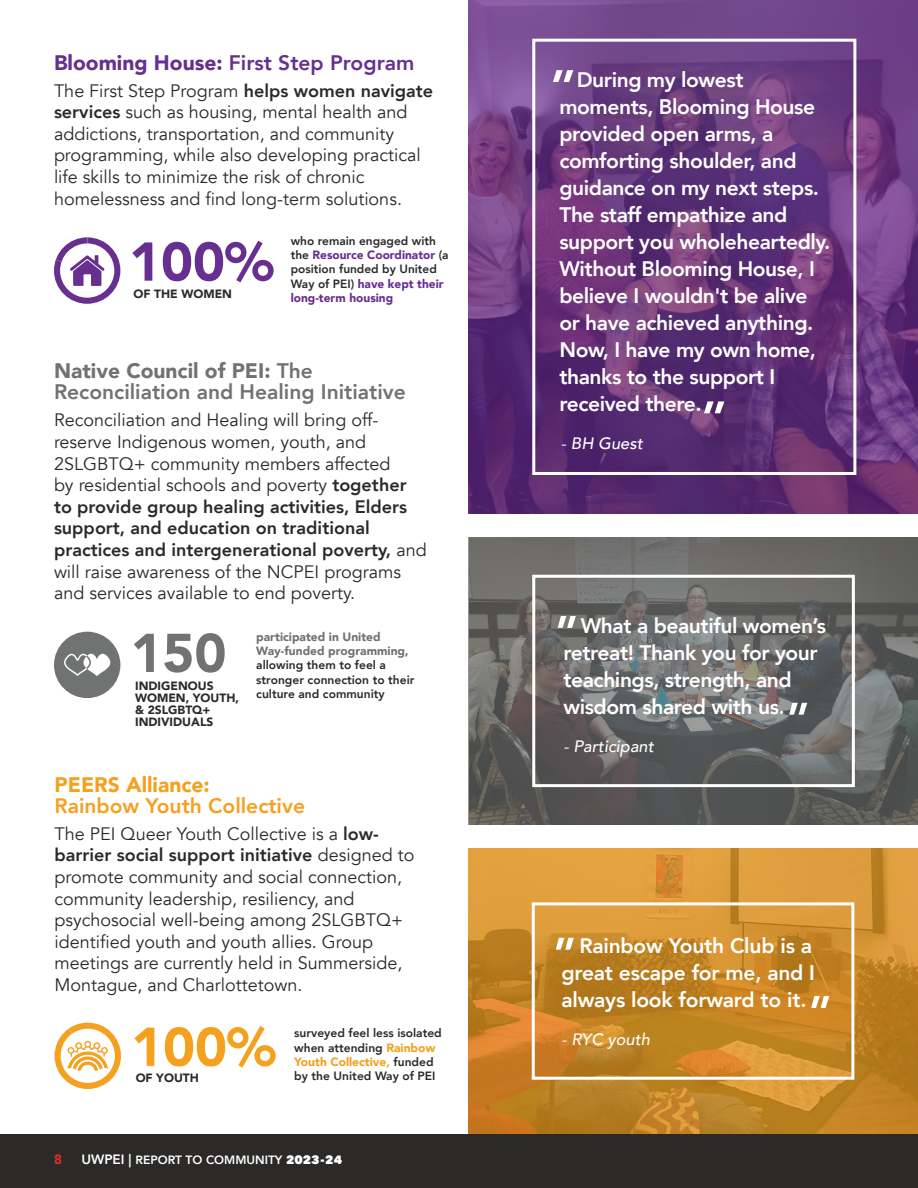
<style>
.page{position:relative;width:918px;height:1188px;background:#fff}
.page>*{position:absolute;margin:0;border:0;box-sizing:border-box;transform-origin:0 0}
.t1{font:900 54px "Avenir";color:#662f90}
.t2{font:900 54px "Avenir";color:#f4a120}
.t3{font:900 54px "Avenir";color:#707372}
.t4{font:800 21px/27px "Avenir";letter-spacing:-.02em;color:#fff}
.t5{font:800 21px/21px "Avenir";color:#707372}
.t6{font:800 21px "Avenir";color:#662f90}
.t7{font:800 21px "Avenir";color:#f4a120}
.t8{font:900 21px "Avenir";color:#f4a120}
.t9{font:18px/21.6px "Avenir";color:#2c2a29}
.t10{font:italic 500 16.5px "Avenir";color:#fff}
.t11{font:900 13.5px "Avenir";color:#d92d27}
.t12{font:800 12px/14.4px "Avenir";color:#2c2a29}
.t13{font:900 12px/12px "Avenir";color:#2c2a29}
.t14{font:900 12px/14.4px "Avenir";color:#707372}
.t15{font:800 12px "Avenir";color:#fff}
.s1{font-weight:900}
.s2{font-weight:800}
.s3{font-weight:900;color:#662f90}
.s4{font-weight:900;color:#f4a120}
.s5{color:#f4a120}
.s6{font-size:13.5px}
.s7{font-family:"Avenir Next"}
.s8{font-weight:400}
</style>
<div class="page">
<div style="left:0;top:1134px;width:918px;height:54px;background:#2c2a29"></div>
<div style="left:54px;top:632px;width:66px;height:66px;background:#707372;border-radius:50%"></div>
<svg style="left:64px;top:653px;width:47px;height:23px"></svg>
<svg style="left:469px;top:848px;width:449px;height:286px;background:#ca8a2b"></svg>
<svg style="left:54px;top:237px;width:66px;height:67px"></svg>
<svg style="left:468px;top:0;width:450px;height:513px;background:#67377c"></svg>
<div style="left:532px;top:39px;width:324px;height:436px;border:3px solid #fff"></div>
<svg style="left:704px;top:401px;width:20px;height:12px"></svg>
<svg style="left:553px;top:70px;width:20px;height:12px"></svg>
<svg style="left:55px;top:1023px;width:66px;height:66px"></svg>
<svg style="left:469px;top:538px;width:449px;height:286px;background:#666664"></svg>
<div style="left:532px;top:902px;width:322px;height:178px;border:3px solid #fff"></div>
<svg style="left:811px;top:996px;width:18px;height:12px"></svg>
<svg style="left:556px;top:938px;width:18px;height:12px"></svg>
<div style="left:532px;top:575px;width:323px;height:212px;border:3px solid #fff"></div>
<svg style="left:789px;top:703px;width:18px;height:12px"></svg>
<svg style="left:558px;top:616px;width:18px;height:12px"></svg>
<p class="t6" style="left:54px;top:46px;width:362px"><span class="s1">Blooming House:</span> First Step Program</p>
<p class="t9" style="left:54px;top:80px;width:381px">The First Step Program <span class="s2">helps women navigate services</span> such as housing, mental health and addictions, transportation, and community programming, while also developing practical life skills to minimize the risk of chronic homelessness and find long-term solutions.</p>
<p class="t12" style="left:291px;top:233px;width:159px">who remain engaged with the <span class="s3">Resource Coordinator</span> (a position funded by United<br>Way of PEI) <span class="s3">have kept their long-term housing</span></p>
<h1 class="t1" style="left:129px;top:216px;width:146px">100%</h1>
<p class="t13" style="left:134px;top:288px;width:100px">OF THE WOMEN</p>
<p class="t5" style="left:54px;top:361px;width:353px"><span class="s1">Native Council of PEI:</span> The<br>Reconciliation and Healing Initiative</p>
<p class="t9" style="left:54px;top:410px;width:374px">Reconciliation and Healing will bring off&shy;reserve Indigenous women, youth, and 2SLGBTQ+ community members affected<br>by residential schools and poverty <span class="s2">together to provide group healing activities, Elders support, and education on traditional practices and intergenerational poverty,</span> and will raise awareness of the NCPEI programs and services available to end poverty.</p>
<p class="t14" style="left:256px;top:629px;width:154px">participated in United<br>Way-funded programming,</p>
<p class="t12" style="left:256px;top:658px;width:160px">allowing them to feel a stronger connection to their culture and community</p>
<h1 class="t3" style="left:131px;top:607px;width:97px">150</h1>
<p class="t13" style="left:135px;top:679px;width:105px">INDIGENOUS<br>WOMEN, YOUTH, &amp; 2SLGBTQ+<br>INDIVIDUALS</p>
<p class="t8" style="left:55px;top:766px;width:157px">PEERS Alliance:</p>
<p class="t7" style="left:55px;top:789px;width:252px">Rainbow Youth Collective</p>
<p class="t9" style="left:55px;top:823px;width:362px">The PEI Queer Youth Collective is a <span class="s2">low&shy;barrier social support initiative</span> designed to promote community and social connection, community leadership, resiliency, and psychosocial well-being among 2SLGBTQ+ identified youth and youth allies. Group meetings are currently held in Summerside, Montague, and Charlottetown.</p>
<p class="t12" style="left:294px;top:1026px;width:149px">surveyed feel less isolated when attending <span class="s4">Rainbow<br>Youth Collective</span><span class="s5">,</span> funded</p>
<h1 class="t2" style="left:131px;top:1001px;width:146px">100%</h1>
<p class="t13" style="left:136px;top:1071px;width:65px">OF YOUTH</p>
<p class="t12" style="left:294px;top:1069px;width:143px">by the United Way of PEI</p>
<p class="t11" style="left:54px;top:1148px;width:9px">8</p>
<p class="t15" style="left:81px;top:1150px;width:262px"><span class="s6">UWPEI |</span> REPORT TO COMMUNITY <span class="s7">2023-24</span></p>
<p class="t4" style="left:559px;top:66px;width:273px;text-indent:17px">During my lowest moments, Blooming House provided open arms, a comforting shoulder, and guidance on my next steps.<br>The staff empathize and support you wholeheartedly.<br>Without Blooming House, I believe I wouldn't be alive or have achieved anything.<br>Now, I have my own home, thanks to the support I received there.</p>
<p class="t10" style="left:561px;top:434px;width:83px"><span class="s8">-</span> BH Guest</p>
<p class="t4" style="left:563px;top:612px;width:264px;text-indent:17px">What a beautiful women’s retreat! Thank you for your teachings, strength, and wisdom shared with us.</p>
<p class="t10" style="left:563px;top:737px;width:92px"><span class="s8">-</span> Participant</p>
<p class="t4" style="left:561px;top:932px;width:255px;text-indent:18px">Rainbow Youth Club is a great escape for me, and I always look forward to it.</p>
<p class="t10" style="left:561px;top:1030px;width:90px"><span class="s8">-</span> RYC youth</p>
</div>
